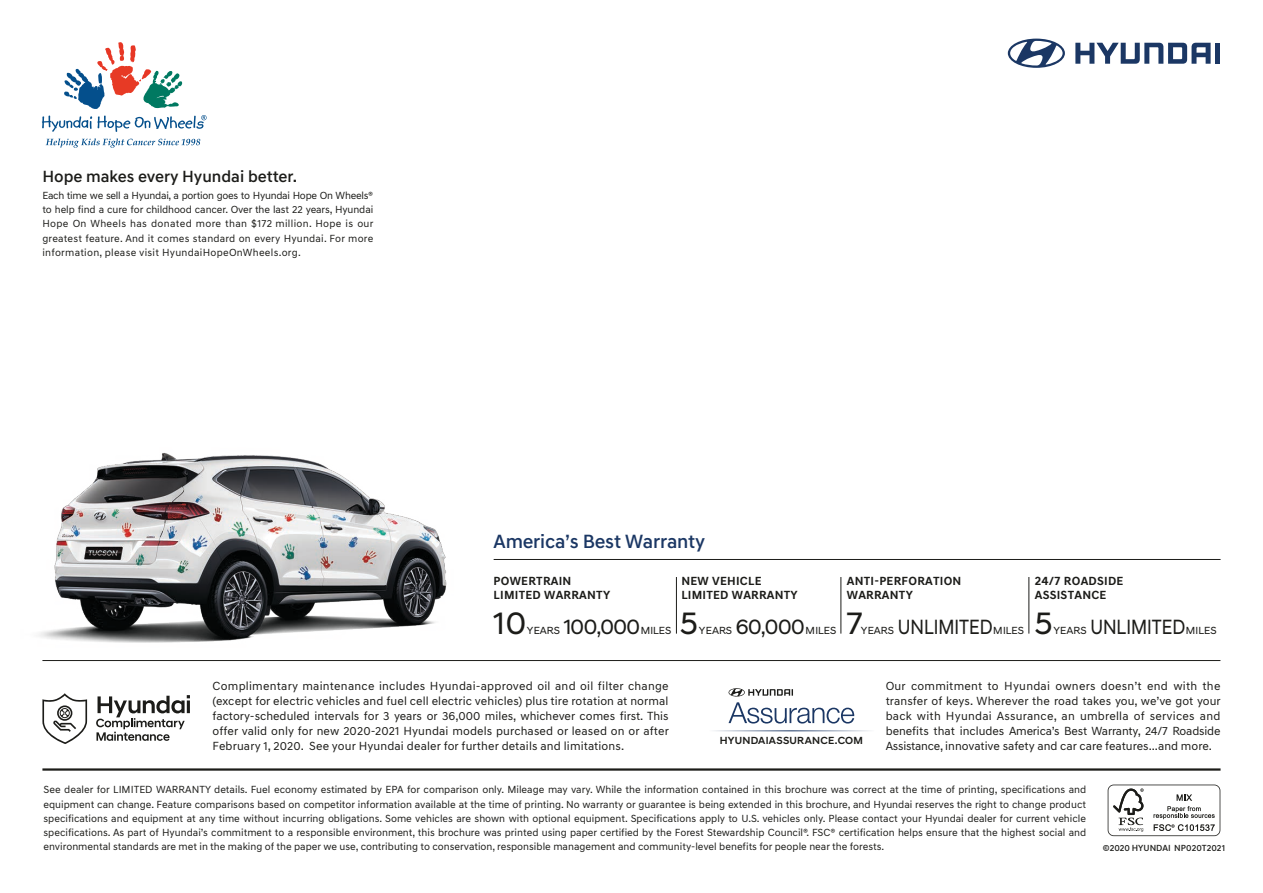
<style>
.page{position:relative;width:1263px;height:893px;background:#fff}
.page>*{position:absolute;margin:0;border:0;box-sizing:border-box;transform-origin:0 0}
.t1{font:31.5px "Hyundai Sans Head";color:#1c1c19}
.t2{font:500 19.5px "Hyundai Sans Text";letter-spacing:-.01em;color:#1b3764}
.t3{font:500 16.5px "Hyundai Sans Text";color:#1c1c19}
.t4{font:12px/15px "Hyundai Sans Text";color:#1c1c19;text-align:justify}
.t5{font:700 12px/13.8px "Hyundai Sans Text";letter-spacing:.02em;color:#1c1c19}
.t6{font:10.5px/14.2px "Hyundai Sans Text";letter-spacing:.005em;color:#1c1c19;text-align:justify}
.t7{font:10.5px "Hyundai Sans Head";color:#1c1c19}
.t8{font:500 10.5px "Hyundai Sans Head";letter-spacing:.025em;color:#1c1c19}
.t9{font:500 9px "Hyundai Sans Text";letter-spacing:.005em;color:#1c1c19}
.s1{font-size:21px}
</style>
<div class="page">
<img style="left:39px;top:453px;width:408px;height:190px">
<svg style="left:1075px;top:43px;width:135px;height:21px"></svg>
<div style="left:1215px;top:43px;width:5px;height:21px;background:#1b3764"></div>
<svg style="left:1008px;top:39px;width:57px;height:29px"></svg>
<hr style="left:42px;top:768px;width:1178px;height:3px;background:#1c1c19">
<hr style="left:42px;top:660px;width:1178px;height:1px;background:#1c1c19">
<svg style="left:728px;top:688px;width:126px;height:35px"></svg>
<hr style="left:708px;top:730px;width:166px;height:1px;background:#1b3764">
<hr style="left:676px;top:577px;width:1px;height:57px;background:#1c1c19">
<hr style="left:840px;top:577px;width:1px;height:57px;background:#1c1c19">
<hr style="left:494px;top:559px;width:726px;height:1px;background:#1c1c19">
<hr style="left:1028px;top:577px;width:1px;height:57px;background:#1c1c19">
<svg style="left:1107px;top:784px;width:113px;height:52px"></svg>
<svg style="left:96px;top:695px;width:94px;height:46px"></svg>
<svg style="left:42px;top:693px;width:45px;height:51px"></svg>
<svg style="left:42px;top:42px;width:165px;height:90px"></svg>
<svg style="left:46px;top:138px;width:154px;height:10px"></svg>
<h3 class="t3" style="left:42px;top:166px;width:256px">Hope makes every Hyundai better.</h3>
<p class="t6" style="left:42px;top:188px;width:333px">Each time we sell a Hyundai, a portion goes to Hyundai Hope On Wheels® to help find a cure for childhood cancer. Over the last 22 years, Hyundai Hope On Wheels has donated more than $172 million. Hope is our greatest feature. And it comes standard on every Hyundai. For more information, please visit HyundaiHopeOnWheels.org.</p>
<h2 class="t2" style="left:494px;top:529px;width:213px">America’s Best Warranty</h2>
<p class="t5" style="left:494px;top:574px;width:118px">POWERTRAIN<br>LIMITED WARRANTY</p>
<h1 class="t1" style="left:494px;top:604px;width:34px">10</h1>
<p class="t7" style="left:527px;top:624px;width:146px">YEARS <span class="s1">100,000</span>MILES</p>
<p class="t5" style="left:681px;top:574px;width:118px">NEW VEHICLE<br>LIMITED WARRANTY</p>
<h1 class="t1" style="left:680px;top:604px;width:19px">5</h1>
<p class="t7" style="left:699px;top:624px;width:139px">YEARS <span class="s1">60,000</span>MILES</p>
<p class="t5" style="left:847px;top:574px;width:116px">ANTI-PERFORATION<br>WARRANTY</p>
<h1 class="t1" style="left:847px;top:604px;width:17px">7</h1>
<p class="t7" style="left:861px;top:624px;width:165px">YEARS <span class="s1">UNLIMITED</span>MILES</p>
<p class="t5" style="left:1035px;top:574px;width:90px">24/7 ROADSIDE<br>ASSISTANCE</p>
<h1 class="t1" style="left:1035px;top:604px;width:19px">5</h1>
<p class="t7" style="left:1053px;top:624px;width:165px">YEARS <span class="s1">UNLIMITED</span>MILES</p>
<p class="t4" style="left:213px;top:678px;width:458px">Complimentary maintenance includes Hyundai-approved oil and oil filter change (except for electric vehicles and fuel cell electric vehicles) plus tire rotation at normal factory-scheduled intervals for 3 years or 36,000 miles, whichever comes first. This offer valid only for new 2020-2021 Hyundai models purchased or leased on or after February 1, 2020. See your Hyundai dealer for further details and limitations.</p>
<p class="t8" style="left:720px;top:734px;width:145px">HYUNDAIASSURANCE.COM</p>
<p class="t4" style="left:885px;top:678px;width:337px">Our commitment to Hyundai owners doesn’t end with the transfer of keys. Wherever the road takes you, we’ve got your back with Hyundai Assurance, an umbrella of services and benefits that includes America’s Best Warranty, 24/7 Roadside Assistance, innovative safety and car care features...and more.</p>
<p class="t6" style="left:43px;top:782px;width:1044px">See dealer for LIMITED WARRANTY details. Fuel economy estimated by EPA for comparison only. Mileage may vary. While the information contained in this brochure was correct at the time of printing, specifications and equipment can change. Feature comparisons based on competitor information available at the time of printing. No warranty or guarantee is being extended in this brochure, and Hyundai reserves the right to change product specifications and equipment at any time without incurring obligations. Some vehicles are shown with optional equipment. Specifications apply to U.S. vehicles only. Please contact your Hyundai dealer for current vehicle specifications. As part of Hyundai’s commitment to a responsible environment, this brochure was printed using paper certified by the Forest Stewardship Council®. FSC® certification helps ensure that the highest social and environmental standards are met in the making of the paper we use, contributing to conservation, responsible management and community-level benefits for people near the forests.</p>
<p class="t9" style="left:1103px;top:842px;width:124px">©2020 HYUNDAI NP020T2021</p>
</div>
